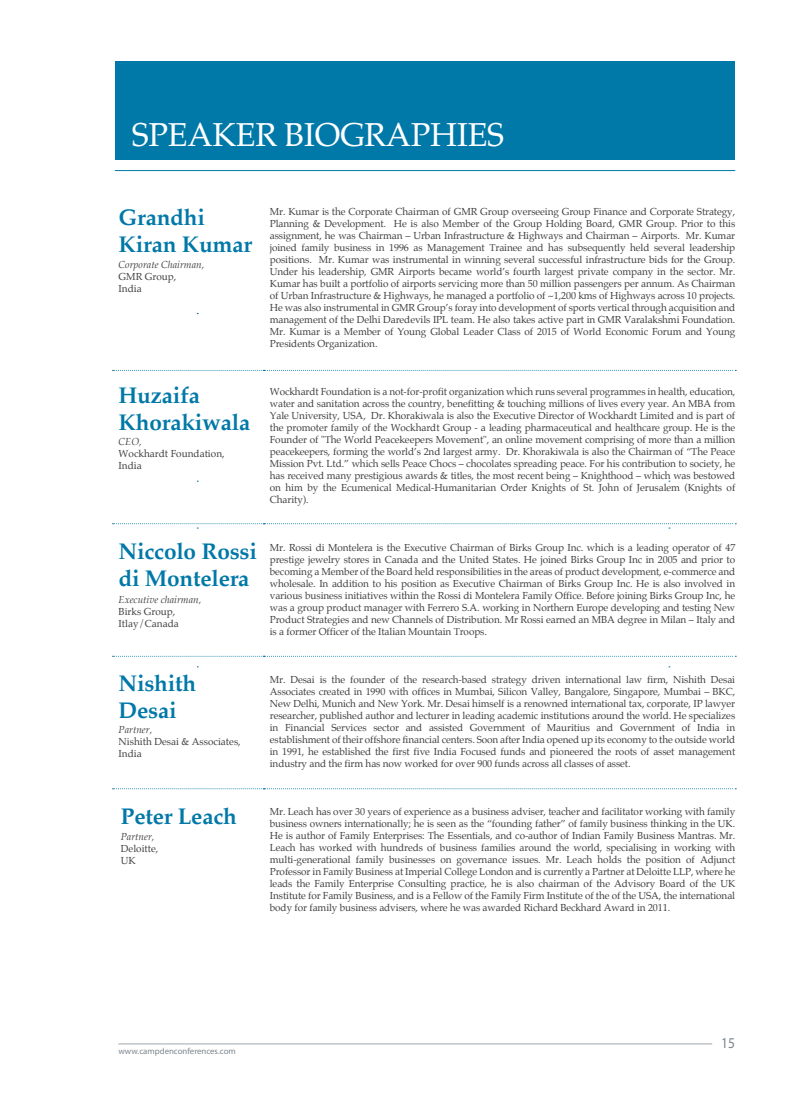
<style>
.page{position:relative;width:797px;height:1105px;background:#fff}
.page>*{position:absolute;margin:0;border:0;box-sizing:border-box;transform-origin:0 0}
.t1{font:32.5px "Palatino";letter-spacing:-.01em;color:#fff}
.t2{font:700 22.5px/27px "Palatino";letter-spacing:-.01em;color:#0078a8}
.t3{font:300 15px "Myriad Pro";color:#7c858c;scale:.9 1}
.t4{font:10px/12px "Palatino";letter-spacing:-.01em;color:#404041;text-align:justify}
.t5{font:italic 10px "Palatino";color:#404041}
.t6{font:8.75px "Myriad Pro";color:#7c858c}
</style>
<div class="page">
<div style="left:115px;top:62px;width:620px;height:98px;background:#0078a8"></div>
<hr style="left:115px;top:170px;width:620px;height:1px;background:#0078a8">
<hr style="left:118px;top:1043px;width:594px;height:1px;background:#a2a8ad">
<svg style="left:112px;top:370px;width:624px;height:1px"></svg>
<svg style="left:112px;top:523px;width:624px;height:6px"></svg>
<svg style="left:112px;top:656px;width:624px;height:1px"></svg>
<svg style="left:112px;top:788px;width:624px;height:1px"></svg>
<h1 class="t1" style="left:132px;top:108px;width:374px">SPEAKER BIOGRAPHIES</h1>
<h2 class="t2" style="left:119px;top:203px;width:135px">Grandhi<br>Kiran Kumar</h2>
<p class="t5" style="left:119px;top:257px;width:87px">Corporate Chairman,</p>
<p class="t4" style="left:119px;top:271px;width:59px">GMR Group,<br>India</p>
<h2 class="t2" style="left:119px;top:381px;width:133px">Huzaifa<br>Khorakiwala</h2>
<p class="t5" style="left:119px;top:433px;width:25px">CEO,</p>
<p class="t4" style="left:119px;top:447px;width:108px">Wockhardt Foundation,<br>India</p>
<h2 class="t2" style="left:119px;top:537px;width:140px">Niccolo Rossi di Montelera</h2>
<p class="t5" style="left:119px;top:591px;width:84px">Executive chairman,</p>
<p class="t4" style="left:119px;top:605px;width:62px">Birks Group,<br>Itlay/Canada</p>
<h2 class="t2" style="left:119px;top:669px;width:79px">Nishith<br>Desai</h2>
<p class="t5" style="left:119px;top:721px;width:35px">Partner,</p>
<p class="t4" style="left:119px;top:736px;width:124px">Nishith Desai &amp; Associates,<br>India</p>
<h2 class="t2" style="left:121px;top:802px;width:118px">Peter Leach</h2>
<p class="t5" style="left:121px;top:828px;width:35px">Partner,</p>
<p class="t4" style="left:121px;top:842px;width:39px">Deloitte,<br>UK</p>
<p class="t4" style="left:270px;top:205px;width:467px">Mr. Kumar is the Corporate Chairman of GMR Group overseeing Group Finance and Corporate Strategy, Planning &amp; Development. He is also Member of the Group Holding Board, GMR Group. Prior to this assignment, he was Chairman – Urban Infrastructure &amp; Highways and Chairman – Airports. Mr. Kumar joined family business in 1996 as Management Trainee and has subsequently held several leadership positions. Mr. Kumar was instrumental in winning several successful infrastructure bids for the Group.<br>Under his leadership, GMR Airports became world’s fourth largest private company in the sector. Mr.<br>Kumar has built a portfolio of airports servicing more than 50 million passengers per annum. As Chairman of Urban Infrastructure &amp; Highways, he managed a portfolio of ~1,200 kms of Highways across 10 projects.<br>He was also instrumental in GMR Group’s foray into development of sports vertical through acquisition and management of the Delhi Daredevils IPL team. He also takes active part in GMR Varalakshmi Foundation.<br>Mr. Kumar is a Member of Young Global Leader Class of 2015 of World Economic Forum and Young Presidents Organization.</p>
<p class="t4" style="left:270px;top:385px;width:467px">Wockhardt Foundation is a not-for-profit organization which runs several programmes in health, education, water and sanitation across the country, benefitting &amp; touching millions of lives every year. An MBA from Yale University, USA, Dr. Khorakiwala is also the Executive Director of Wockhardt Limited and is part of the promoter family of the Wockhardt Group - a leading pharmaceutical and healthcare group. He is the Founder of "The World Peacekeepers Movement", an online movement comprising of more than a million peacekeepers, forming the world’s 2nd largest army. Dr. Khorakiwala is also the Chairman of “The Peace Mission Pvt. Ltd.” which sells Peace Chocs – chocolates spreading peace. For his contribution to society, he has received many prestigious awards &amp; titles, the most recent being – Knighthood – which was bestowed on him by the Ecumenical Medical-Humanitarian Order Knights of St. John of Jerusalem (Knights of Charity).</p>
<p class="t4" style="left:270px;top:541px;width:467px">Mr. Rossi di Montelera is the Executive Chairman of Birks Group Inc. which is a leading operator of 47 prestige jewelry stores in Canada and the United States. He joined Birks Group Inc in 2005 and prior to becoming a Member of the Board held responsibilities in the areas of product development, e-commerce and wholesale. In addition to his position as Executive Chairman of Birks Group Inc. He is also involved in various business initiatives within the Rossi di Montelera Family Office. Before joining Birks Group Inc, he was a group product manager with Ferrero S.A. working in Northern Europe developing and testing New Product Strategies and new Channels of Distribution. Mr Rossi earned an MBA degree in Milan – Italy and is a former Officer of the Italian Mountain Troops.</p>
<p class="t4" style="left:270px;top:673px;width:467px">Mr. Desai is the founder of the research-based strategy driven international law firm, Nishith Desai Associates created in 1990 with offices in Mumbai, Silicon Valley, Bangalore, Singapore, Mumbai – BKC, New Delhi, Munich and New York. Mr. Desai himself is a renowned international tax, corporate, IP lawyer researcher, published author and lecturer in leading academic institutions around the world. He specializes in Financial Services sector and assisted Government of Mauritius and Government of India in establishment of their offshore financial centers. Soon after India opened up its economy to the outside world in 1991, he established the first five India Focused funds and pioneered the roots of asset management industry and the firm has now worked for over 900 funds across all classes of asset.</p>
<p class="t4" style="left:270px;top:805px;width:467px">Mr. Leach has over 30 years of experience as a business adviser, teacher and facilitator working with family business owners internationally; he is seen as the “founding father” of family business thinking in the UK.<br>He is author of Family Enterprises: The Essentials, and co-author of Indian Family Business Mantras. Mr.<br>Leach has worked with hundreds of business families around the world, specialising in working with multi-generational family businesses on governance issues. Mr. Leach holds the position of Adjunct Professor in Family Business at Imperial College London and is currently a Partner at Deloitte LLP, where he leads the Family Enterprise Consulting practice, he is also chairman of the Advisory Board of the UK Institute for Family Business, and is a Fellow of the Family Firm Institute of the of the USA, the international body for family business advisers, where he was awarded Richard Beckhard Award in 2011.</p>
<p class="t6" style="left:118px;top:1045px;width:119px">www.campdenconferences.com</p>
<h3 class="t3" style="left:721px;top:1034px;width:17px">15</h3>
</div>
